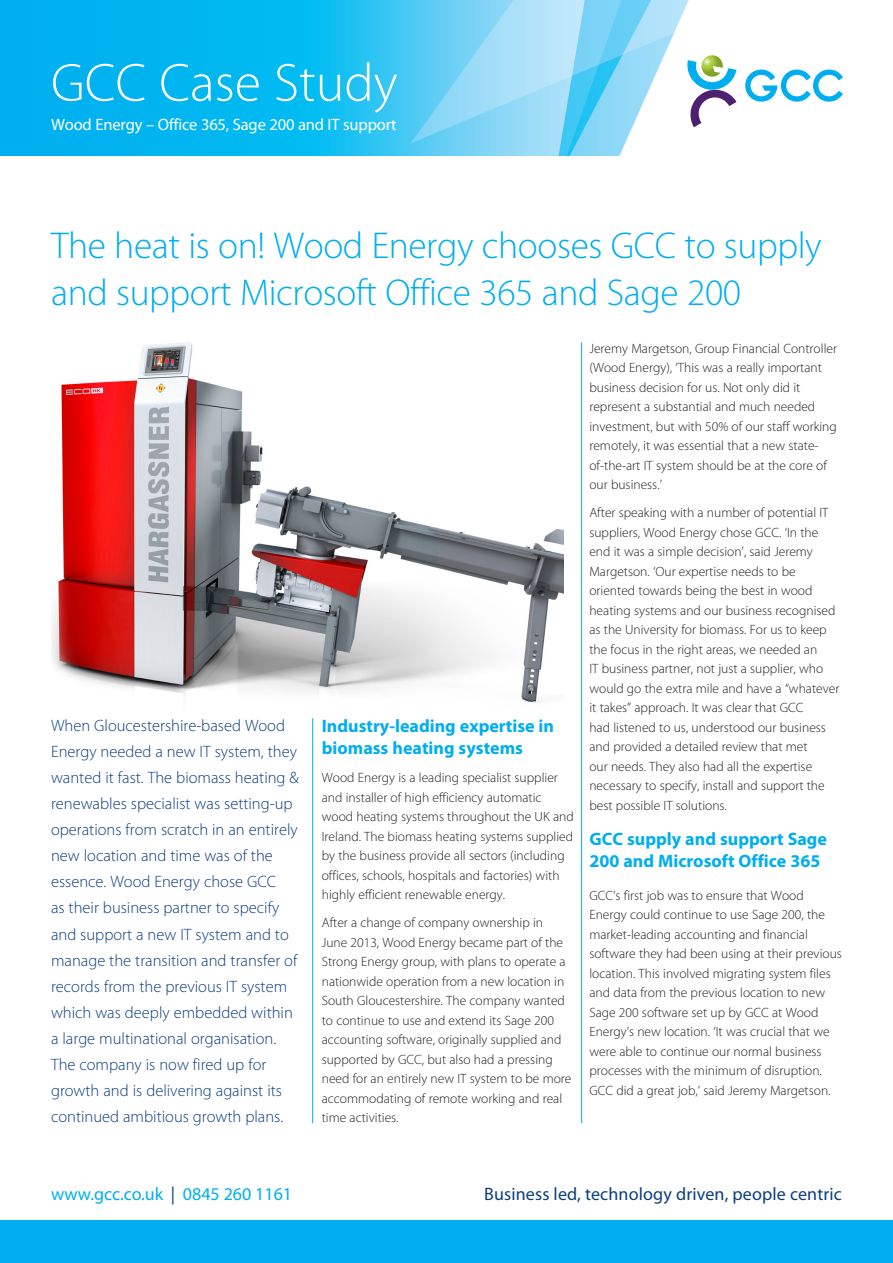
<style>
.page{position:relative;width:893px;height:1263px;background:#fff}
.page>*{position:absolute;margin:0;border:0;box-sizing:border-box;transform-origin:0 0}
.t1{font:300 54px "Myriad Pro";color:#fff}
.t2{font:300 37.5px/46.5px "Myriad Pro";letter-spacing:-.01em;color:#00aeef}
.t3{font:700 18px/22.5px "Myriad Pro";color:#00aeef}
.t4{font:18px "Myriad Pro";letter-spacing:.01em;color:#0a3e7e}
.t5{font:18px "Myriad Pro";color:#00aeef}
.t6{font:300 16.5px/26.1px "Myriad Pro";color:#0a3e7e}
.t7{font:16.5px "Myriad Pro";letter-spacing:-.01em;color:#fff}
.t8{font:300 13.5px/19.5px "Myriad Pro";color:#231f20}
.s1{color:#0a3e7e}
</style>
<div class="page">
<hr style="left:312px;top:718px;width:1px;height:405px;background:#00aeef">
<hr style="left:581px;top:342px;width:1px;height:781px;background:#00aeef">
<img style="left:51px;top:342px;width:513px;height:361px">
<img style="left:0;top:0;width:695px;height:155px">
<svg style="left:687px;top:55px;width:156px;height:72px"></svg>
<div style="left:0;top:1220px;width:893px;height:43px;background:#00aeef"></div>
<p class="t1" style="left:51px;top:53px;width:348px">GCC Case Study</p>
<p class="t7" style="left:51px;top:115px;width:347px">Wood Energy – Office 365, Sage 200 and IT support</p>
<p class="t2" style="left:51px;top:223px;width:772px">The heat is on! Wood Energy chooses GCC to supply and support Microsoft Office 365 and Sage 200</p>
<p class="t6" style="left:51px;top:712px;width:249px">When Gloucestershire-based Wood Energy needed a new IT system, they wanted it fast. The biomass heating &amp; renewables specialist was setting-up operations from scratch in an entirely new location and time was of the essence. Wood Energy chose GCC<br>as their business partner to specify and support a new IT system and to manage the transition and transfer of records from the previous IT system which was deeply embedded within a large multinational organisation.<br>The company is now fired up for growth and is delivering against its continued ambitious growth plans.</p>
<p class="t3" style="left:322px;top:715px;width:234px">Industry-leading expertise in biomass heating systems</p>
<p class="t8" style="left:322px;top:768px;width:253px">Wood Energy is a leading specialist supplier and installer of high efficiency automatic wood heating systems throughout the UK and Ireland. The biomass heating systems supplied by the business provide all sectors (including offices, schools, hospitals and factories) with highly efficient renewable energy.</p>
<p class="t8" style="left:322px;top:913px;width:251px">After a change of company ownership in June 2013, Wood Energy became part of the Strong Energy group, with plans to operate a nationwide operation from a new location in South Gloucestershire. The company wanted to continue to use and extend its Sage 200 accounting software, originally supplied and supported by GCC, but also had a pressing need for an entirely new IT system to be more accommodating of remote working and real time activities.</p>
<p class="t8" style="left:589px;top:339px;width:249px">Jeremy Margetson, Group Financial Controller (Wood Energy), ‘This was a really important business decision for us. Not only did it represent a substantial and much needed investment, but with 50% of our staff working remotely, it was essential that a new state&shy;of-the-art IT system should be at the core of our business.’</p>
<p class="t8" style="left:589px;top:503px;width:251px">After speaking with a number of potential IT suppliers, Wood Energy chose GCC. ‘In the end it was a simple decision’, said Jeremy Margetson. ‘Our expertise needs to be oriented towards being the best in wood heating systems and our business recognised as the University for biomass. For us to keep the focus in the right areas, we needed an<br>IT business partner, not just a supplier, who would go the extra mile and have a “whatever it takes” approach. It was clear that GCC<br>had listened to us, understood our business and provided a detailed review that met<br>our needs. They also had all the expertise necessary to specify, install and support the best possible IT solutions.</p>
<p class="t3" style="left:589px;top:828px;width:239px">GCC supply and support Sage<br>200 and Microsoft Office 365</p>
<p class="t8" style="left:589px;top:886px;width:254px">GCC’s first job was to ensure that Wood Energy could continue to use Sage 200, the market-leading accounting and financial software they had been using at their previous location. This involved migrating system files and data from the previous location to new Sage 200 software set up by GCC at Wood Energy’s new location. ‘It was crucial that we were able to continue our normal business processes with the minimum of disruption.<br>GCC did a great job,’ said Jeremy Margetson.</p>
<p class="t5" style="left:51px;top:1184px;width:243px">www.gcc.co.uk <span class="s1">|</span> 0845 260 1161</p>
<p class="t4" style="left:484px;top:1184px;width:359px">Business led, technology driven, people centric</p>
</div>
